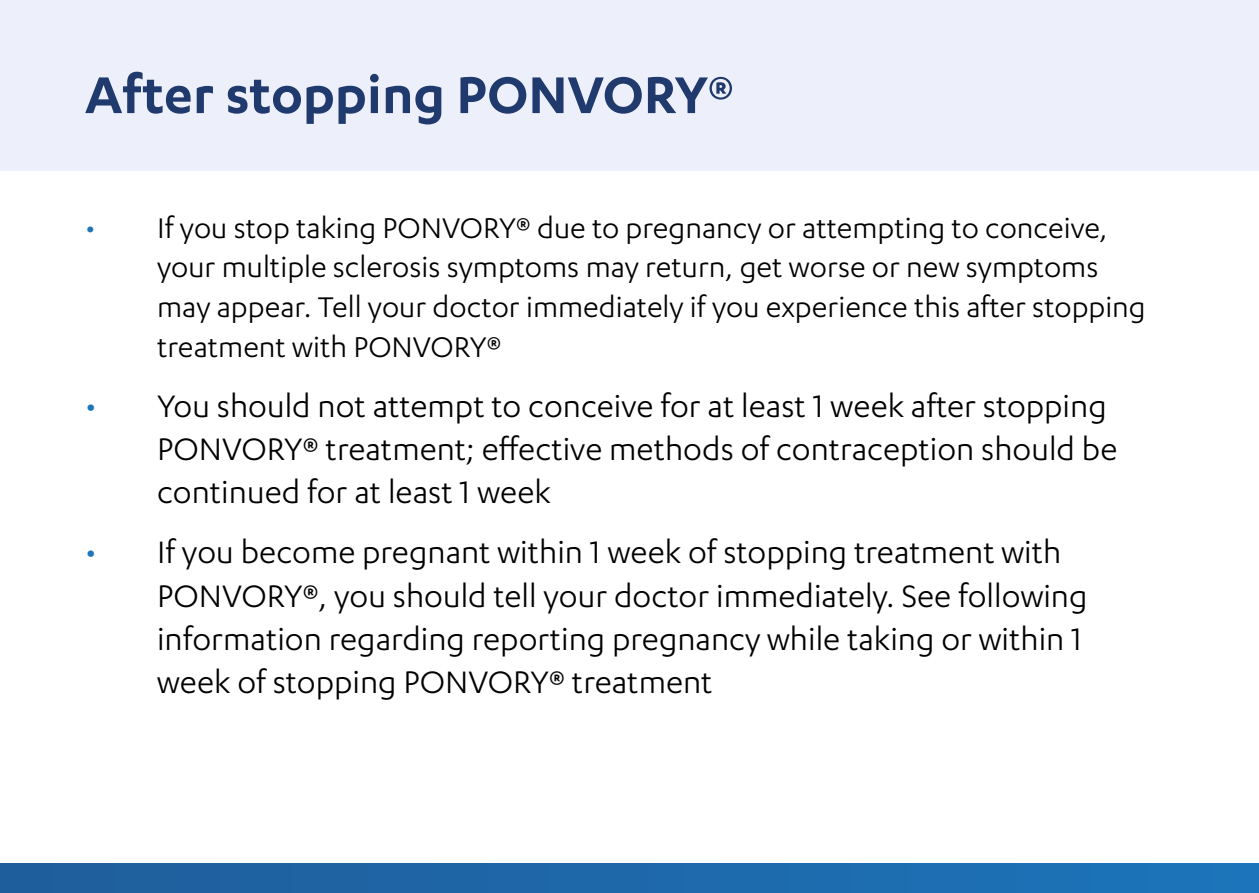
<style>
.page{position:relative;width:1259px;height:893px;background:#fff}
.page>*{position:absolute;margin:0;border:0;box-sizing:border-box;transform-origin:0 0}
.t1{font:600 60px "Karbon";color:#203a6e}
.t2{font:36px/43.2px "Karbon";color:#000}
.t3{font:33px/39.6px "Karbon";color:#000}
.s1{color:#1c76bc}
</style>
<div class="page">
<div style="left:0;top:0;width:1259px;height:170px;background:#edf0fa"></div>
<div style="left:0;top:863px;width:1259px;height:30px;background:linear-gradient(to right,#205d9b,#1c74ba)"></div>
<h1 class="t1" style="left:85px;top:61px;width:651px">After stopping PONVORY®</h1>
<p class="t3" style="left:157px;top:207px;width:990px;text-indent:-72px"><span class="s1">•</span> If you stop taking PONVORY® due to pregnancy or attempting to conceive, your multiple sclerosis symptoms may return, get worse or new symptoms may appear. Tell your doctor immediately if you experience this after stopping treatment with PONVORY®</p>
<p class="t2" style="left:157px;top:383px;width:962px;text-indent:-72px"><span class="s1">•</span> You should not attempt to conceive for at least 1 week after stopping<br>PONVORY® treatment; effective methods of contraception should be continued for at least 1 week</p>
<p class="t2" style="left:157px;top:530px;width:932px;text-indent:-72px"><span class="s1">•</span> If you become pregnant within 1 week of stopping treatment with PONVORY®, you should tell your doctor immediately. See following information regarding reporting pregnancy while taking or within 1 week of stopping PONVORY® treatment</p>
</div>
